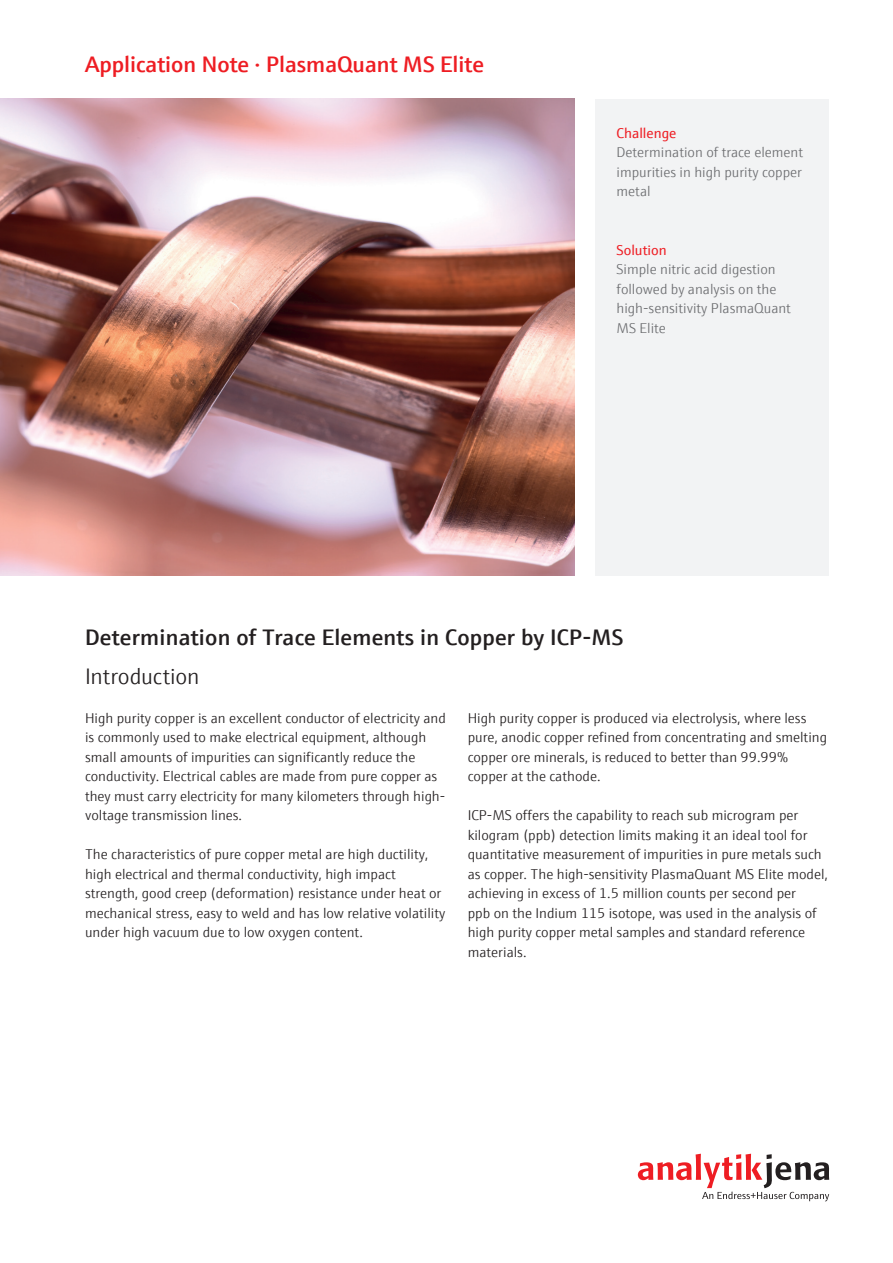
<style>
.page{position:relative;width:893px;height:1263px;background:#fff}
.page>*{position:absolute;margin:0;border:0;box-sizing:border-box;transform-origin:0 0}
.t1{font:600 22.5px "E+H Sans";letter-spacing:.01em;color:#231f20}
.t2{font:600 22.5px "E+H Sans";color:#ee1d23}
.t3{font:300 22.5px "E+H Sans";letter-spacing:-.005em;color:#231f20}
.t4{font:300 14.25px/19.5px "E+H Sans";color:#231f20}
.t5{font:300 14.25px/19.5px "E+H Sans";color:#6c6d70;text-align:justify}
.t6{font:14.25px "E+H Sans";color:#ee1d23}
</style>
<div class="page">
<svg style="left:638px;top:1154px;width:191px;height:47px"></svg>
<div style="left:595px;top:99px;width:234px;height:476px;background:#f2f3f4"></div>
<img style="left:0;top:99px;width:574px;height:476px">
<h1 class="t2" style="left:85px;top:47px;width:400px">Application Note · PlasmaQuant MS Elite</h1>
<p class="t6" style="left:617px;top:122px;width:61px">Challenge</p>
<p class="t5" style="left:617px;top:142px;width:188px">Determination of trace element impurities in high purity copper metal</p>
<p class="t6" style="left:617px;top:239px;width:52px">Solution</p>
<p class="t5" style="left:617px;top:259px;width:176px;text-align:left">Simple nitric acid digestion followed by analysis on the high-sensitivity PlasmaQuant<br>MS Elite</p>
<h1 class="t1" style="left:85px;top:620px;width:540px">Determination of Trace Elements in Copper by ICP-MS</h1>
<h1 class="t3" style="left:85px;top:660px;width:116px">Introduction</h1>
<p class="t4" style="left:85px;top:707px;width:362px">High purity copper is an excellent conductor of electricity and is commonly used to make electrical equipment, although small amounts of impurities can significantly reduce the conductivity. Electrical cables are made from pure copper as they must carry electricity for many kilometers through high&shy;voltage transmission lines.</p>
<p class="t4" style="left:85px;top:844px;width:362px">The characteristics of pure copper metal are high ductility, high electrical and thermal conductivity, high impact strength, good creep (deformation) resistance under heat or mechanical stress, easy to weld and has low relative volatility under high vacuum due to low oxygen content.</p>
<p class="t4" style="left:468px;top:707px;width:361px">High purity copper is produced via electrolysis, where less pure, anodic copper refined from concentrating and smelting copper ore minerals, is reduced to better than 99.99% copper at the cathode.</p>
<p class="t4" style="left:468px;top:805px;width:362px">ICP-MS offers the capability to reach sub microgram per kilogram (ppb) detection limits making it an ideal tool for quantitative measurement of impurities in pure metals such as copper. The high-sensitivity PlasmaQuant MS Elite model, achieving in excess of 1.5 million counts per second per<br>ppb on the Indium 115 isotope, was used in the analysis of high purity copper metal samples and standard reference materials.</p>
</div>
